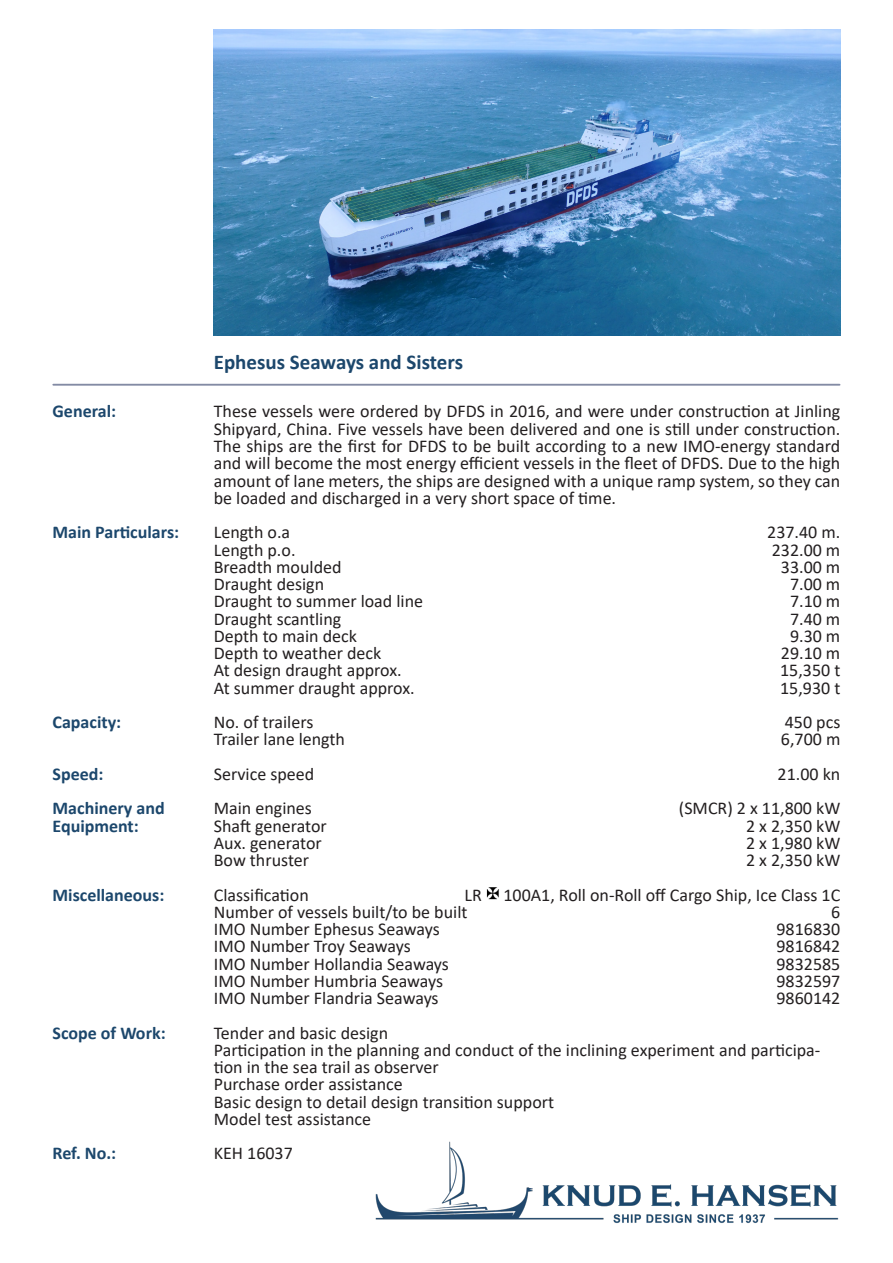
<style>
.page{position:relative;width:893px;height:1263px;background:#fff}
.page>*{position:absolute;margin:0;border:0;box-sizing:border-box;transform-origin:0 0}
.t1{font:700 21px "Calibri";color:#1c476c}
.t2{font:18px/17.2px "Calibri";color:#231f20;text-align:justify}
.t3{font:700 18px/17.2px "Calibri";color:#1c476c}
</style>
<div class="page">
<hr style="left:53px;top:384px;width:787px;height:2px;background:#838ba4">
<img style="left:375px;top:1141px;width:464px;height:82px">
<img style="left:486px;top:887px;width:13px;height:13px">
<img style="left:214px;top:30px;width:626px;height:306px">
<p class="t3" style="left:53px;top:403px;width:65px">General:</p>
<p class="t3" style="left:53px;top:523px;width:128px">Main Particulars:</p>
<p class="t3" style="left:53px;top:713px;width:70px">Capacity:</p>
<p class="t3" style="left:53px;top:765px;width:52px">Speed:</p>
<p class="t3" style="left:53px;top:799px;width:114px">Machinery and<br>Equipment:</p>
<p class="t3" style="left:53px;top:886px;width:113px">Miscellaneous:</p>
<p class="t3" style="left:53px;top:1024px;width:115px">Scope of Work:</p>
<p class="t3" style="left:53px;top:1144px;width:65px">Ref. No.:</p>
<p class="t1" style="left:214px;top:347px;width:251px">Ephesus Seaways and Sisters</p>
<p class="t2" style="left:214px;top:402px;width:628px">These vessels were ordered by DFDS in 2016, and were under construction at Jinling Shipyard, China. Five vessels have been delivered and one is still under construction.<br>The ships are the first for DFDS to be built according to a new IMO-energy standard and will become the most energy efficient vessels in the fleet of DFDS. Due to the high amount of lane meters, the ships are designed with a unique ramp system, so they can be loaded and discharged in a very short space of time.</p>
<p class="t2" style="left:214px;top:523px;width:78px">Length o.a</p>
<p class="t2" style="left:767px;top:523px;width:75px">237.40 m.</p>
<p class="t2" style="left:214px;top:540px;width:83px">Length p.o.</p>
<p class="t2" style="left:772px;top:540px;width:70px">232.00 m</p>
<p class="t2" style="left:214px;top:558px;width:129px">Breadth moulded</p>
<p class="t2" style="left:781px;top:558px;width:61px">33.00 m</p>
<p class="t2" style="left:214px;top:575px;width:112px">Draught design</p>
<p class="t2" style="left:790px;top:575px;width:52px">7.00 m</p>
<p class="t2" style="left:214px;top:592px;width:211px">Draught to summer load line</p>
<p class="t2" style="left:790px;top:592px;width:52px">7.10 m</p>
<p class="t2" style="left:214px;top:609px;width:129px">Draught scantling</p>
<p class="t2" style="left:790px;top:609px;width:52px">7.40 m</p>
<p class="t2" style="left:214px;top:627px;width:145px">Depth to main deck</p>
<p class="t2" style="left:790px;top:627px;width:52px">9.30 m</p>
<p class="t2" style="left:214px;top:644px;width:169px">Depth to weather deck</p>
<p class="t2" style="left:781px;top:644px;width:61px">29.10 m</p>
<p class="t2" style="left:214px;top:661px;width:189px">At design draught approx.</p>
<p class="t2" style="left:780px;top:661px;width:62px">15,350 t</p>
<p class="t2" style="left:214px;top:678px;width:202px">At summer draught approx.</p>
<p class="t2" style="left:780px;top:678px;width:62px">15,930 t</p>
<p class="t2" style="left:214px;top:713px;width:101px">No. of trailers</p>
<p class="t2" style="left:785px;top:713px;width:57px">450 pcs</p>
<p class="t2" style="left:214px;top:730px;width:133px">Trailer lane length</p>
<p class="t2" style="left:781px;top:730px;width:61px">6,700 m</p>
<p class="t2" style="left:214px;top:765px;width:102px">Service speed</p>
<p class="t2" style="left:778px;top:765px;width:64px">21.00 kn</p>
<p class="t2" style="left:214px;top:799px;width:100px">Main engines</p>
<p class="t2" style="left:679px;top:799px;width:163px">(SMCR) 2 x 11,800 kW</p>
<p class="t2" style="left:214px;top:816px;width:115px">Shaft generator</p>
<p class="t2" style="left:746px;top:816px;width:96px">2 x 2,350 kW</p>
<p class="t2" style="left:214px;top:834px;width:109px">Aux. generator</p>
<p class="t2" style="left:746px;top:834px;width:96px">2 x 1,980 kW</p>
<p class="t2" style="left:214px;top:851px;width:97px">Bow thruster</p>
<p class="t2" style="left:746px;top:851px;width:96px">2 x 2,350 kW</p>
<p class="t2" style="left:214px;top:885px;width:96px">Classification</p>
<p class="t2" style="left:465px;top:885px;width:377px">LR 100A1, Roll on-Roll off Cargo Ship, Ice Class 1C</p>
<p class="t2" style="left:214px;top:903px;width:255px">Number of vessels built/to be built</p>
<p class="t2" style="left:831px;top:903px;width:11px">6</p>
<p class="t2" style="left:214px;top:920px;width:228px">IMO Number Ephesus Seaways</p>
<p class="t2" style="left:776px;top:920px;width:65px">9816830</p>
<p class="t2" style="left:214px;top:937px;width:199px">IMO Number Troy Seaways</p>
<p class="t2" style="left:776px;top:937px;width:65px">9816842</p>
<p class="t2" style="left:214px;top:954px;width:237px">IMO Number Hollandia Seaways</p>
<p class="t2" style="left:776px;top:954px;width:65px">9832585</p>
<p class="t2" style="left:214px;top:972px;width:231px">IMO Number Humbria Seaways</p>
<p class="t2" style="left:776px;top:972px;width:65px">9832597</p>
<p class="t2" style="left:214px;top:989px;width:226px">IMO Number Flandria Seaways</p>
<p class="t2" style="left:776px;top:989px;width:65px">9860142</p>
<p class="t2" style="left:214px;top:1023px;width:176px">Tender and basic design</p>
<p class="t2" style="left:214px;top:1041px;width:608px">Participation in the planning and conduct of the inclining experiment and participa&shy;tion in the sea trail as observer</p>
<p class="t2" style="left:214px;top:1075px;width:190px">Purchase order assistance</p>
<p class="t2" style="left:214px;top:1092px;width:342px">Basic design to detail design transition support</p>
<p class="t2" style="left:214px;top:1110px;width:159px">Model test assistance</p>
<p class="t2" style="left:214px;top:1144px;width:81px">KEH 16037</p>
</div>
